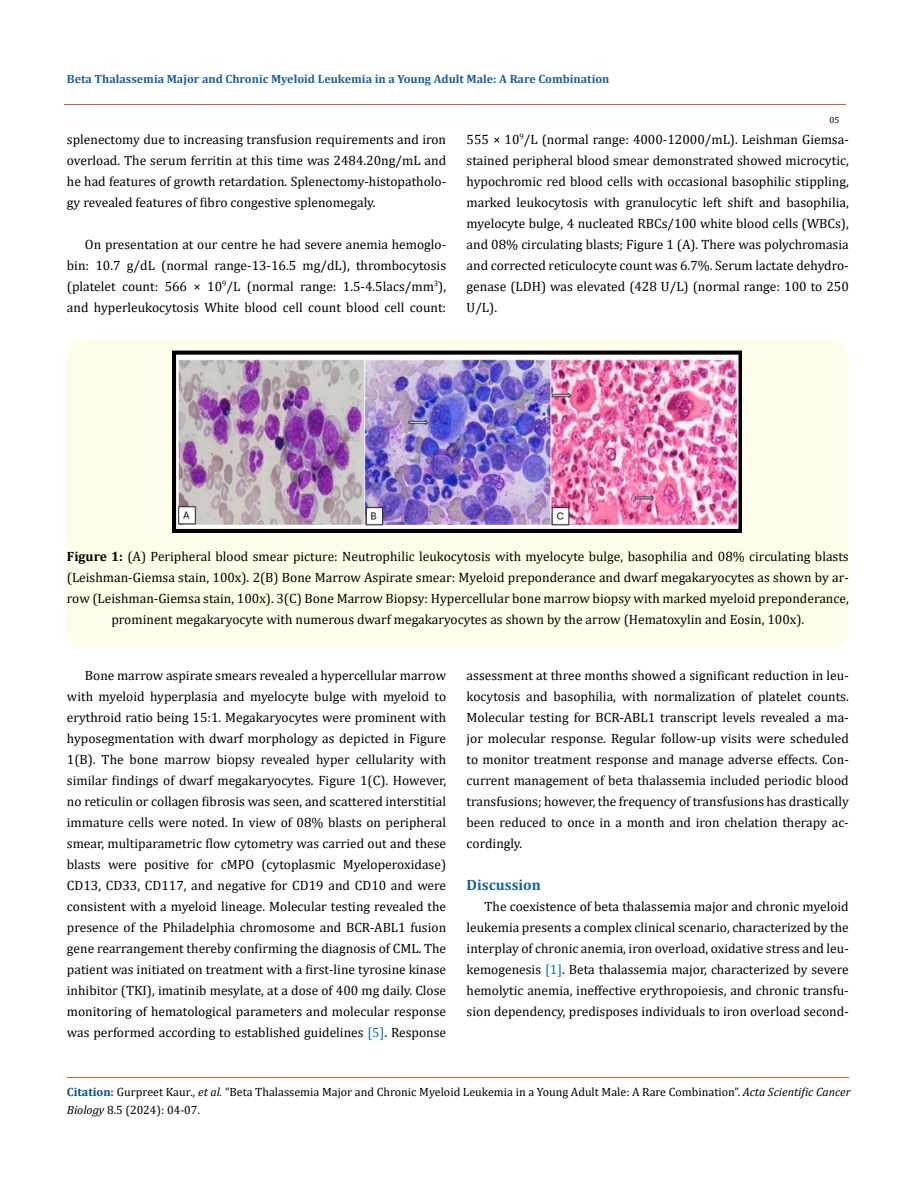
<style>
.page{position:relative;width:917px;height:1188px;background:#fff}
.page>*{position:absolute;margin:0;border:0;box-sizing:border-box;transform-origin:0 0}
.t1{font:700 15px "Cambria";color:#1560a6}
.t2{font:13.5px/21px "Cambria";color:#000;text-align:justify}
.t3{font:12px/18px "Cambria";color:#000}
.t4{font:700 12px "Cambria";color:#1560a6}
.t5{font:9px "Cambria";color:#000}
.s1{font-weight:700}
.s2{color:#0070c0}
.s3{font-weight:700;color:#035089}
.s4{font-style:italic}
</style>
<div class="page">
<hr style="left:64px;top:104px;width:781px;height:1px;background:#e05d1a">
<div style="left:67px;top:339px;width:781px;height:310px;background:#fffde9;border-radius:18px"></div>
<img style="left:172px;top:350px;width:569px;height:183px">
<hr style="left:67px;top:1077px;width:781px;height:1px;background:#e05d1a">
<p class="t4" style="left:67px;top:70px;width:544px">Beta Thalassemia Major and Chronic Myeloid Leukemia in a Young Adult Male: A Rare Combination</p>
<p class="t5" style="left:829px;top:114px;width:11px">05</p>
<p class="t2" style="left:67px;top:128px;width:381px">splenectomy due to increasing transfusion requirements and iron overload. The serum ferritin at this time was 2484.20ng/mL and he had features of growth retardation. Splenectomy-histopatholo&shy;gy revealed features of fibro congestive splenomegaly.</p>
<p class="t2" style="left:67px;top:233px;width:381px;text-indent:18px">On presentation at our centre he had severe anemia hemoglo&shy;bin: 10.7 g/dL (normal range-13-16.5 mg/dL), thrombocytosis (platelet count: 566 × 10<sup>9</sup>/L (normal range: 1.5-4.5lacs/mm<sup>3</sup>), and hyperleukocytosis White blood cell count blood cell count:</p>
<p class="t2" style="left:466px;top:128px;width:384px">555 × 10<sup>9</sup>/L (normal range: 4000-12000/mL). Leishman Giemsa&shy;stained peripheral blood smear demonstrated showed microcytic, hypochromic red blood cells with occasional basophilic stippling, marked leukocytosis with granulocytic left shift and basophilia, myelocyte bulge, 4 nucleated RBCs/100 white blood cells (WBCs), and 08% circulating blasts; Figure 1 (A). There was polychromasia and corrected reticulocyte count was 6.7%. Serum lactate dehydro&shy;genase (LDH) was elevated (428 U/L) (normal range: 100 to 250<br>U/L).</p>
<p class="t2" style="left:67px;top:545px;width:783px;text-align:center"><span class="s1">Figure 1:</span> (A) Peripheral blood smear picture: Neutrophilic leukocytosis with myelocyte bulge, basophilia and 08% circulating blasts (Leishman-Giemsa stain, 100x). 2(B) Bone Marrow Aspirate smear: Myeloid preponderance and dwarf megakaryocytes as shown by ar&shy;row (Leishman-Giemsa stain, 100x). 3(C) Bone Marrow Biopsy: Hypercellular bone marrow biopsy with marked myeloid preponderance, prominent megakaryocyte with numerous dwarf megakaryocytes as shown by the arrow (Hematoxylin and Eosin, 100x).</p>
<p class="t2" style="left:67px;top:665px;width:381px;text-indent:18px">Bone marrow aspirate smears revealed a hypercellular marrow with myeloid hyperplasia and myelocyte bulge with myeloid to erythroid ratio being 15:1. Megakaryocytes were prominent with hyposegmentation with dwarf morphology as depicted in Figure 1(B). The bone marrow biopsy revealed hyper cellularity with similar findings of dwarf megakaryocytes. Figure 1(C). However, no reticulin or collagen fibrosis was seen, and scattered interstitial immature cells were noted. In view of 08% blasts on peripheral smear, multiparametric flow cytometry was carried out and these blasts were positive for cMPO (cytoplasmic Myeloperoxidase)<br>CD13, CD33, CD117, and negative for CD19 and CD10 and were consistent with a myeloid lineage. Molecular testing revealed the presence of the Philadelphia chromosome and BCR-ABL1 fusion gene rearrangement thereby confirming the diagnosis of CML. The patient was initiated on treatment with a first-line tyrosine kinase inhibitor (TKI), imatinib mesylate, at a dose of 400 mg daily. Close monitoring of hematological parameters and molecular response was performed according to established guidelines <span class="s2">[5]</span>. Response</p>
<p class="t2" style="left:466px;top:665px;width:384px">assessment at three months showed a significant reduction in leu&shy;kocytosis and basophilia, with normalization of platelet counts.<br>Molecular testing for BCR-ABL1 transcript levels revealed a ma&shy;jor molecular response. Regular follow-up visits were scheduled to monitor treatment response and manage adverse effects. Con&shy;current management of beta thalassemia included periodic blood transfusions; however, the frequency of transfusions has drastically been reduced to once in a month and iron chelation therapy ac&shy;cordingly.</p>
<p class="t1" style="left:466px;top:875px;width:76px">Discussion</p>
<p class="t2" style="left:466px;top:896px;width:384px;text-indent:18px">The coexistence of beta thalassemia major and chronic myeloid leukemia presents a complex clinical scenario, characterized by the interplay of chronic anemia, iron overload, oxidative stress and leu&shy;kemogenesis <span class="s2">[1]</span>. Beta thalassemia major, characterized by severe hemolytic anemia, ineffective erythropoiesis, and chronic transfu&shy;sion dependency, predisposes individuals to iron overload second-</p>
<p class="t3" style="left:67px;top:1083px;width:785px"><span class="s3">Citation:</span> Gurpreet Kaur<span class="s4">., et al.</span> “Beta Thalassemia Major and Chronic Myeloid Leukemia in a Young Adult Male: A Rare Combination”. <span class="s4">Acta Scientific Cancer<br>Biology</span> 8.5 (2024): 04-07.</p>
</div>
